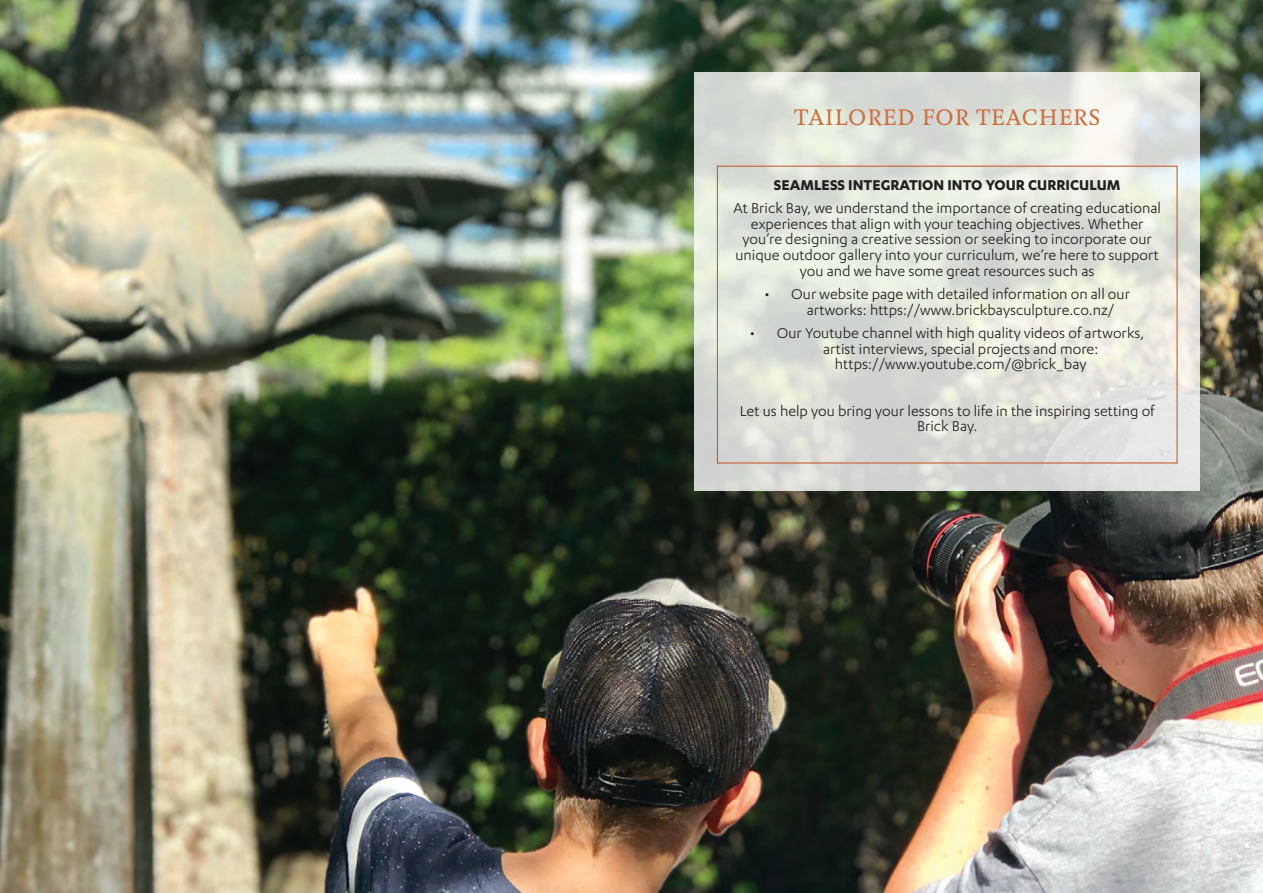
<style>
.page{position:relative;width:1263px;height:893px;background:#fff}
.page>*{position:absolute;margin:0;border:0;box-sizing:border-box;transform-origin:0 0}
.t1{font:500 21px "Feijoa";letter-spacing:.05em;color:#cc6e3e}
.t2{font:16.5px/15.6px "Karbon";color:#231f20;text-align:center}
.t3{font:700 16.5px "Karbon";color:#231f20}
</style>
<div class="page">
<img style="left:0;top:0;width:1263px;height:893px">
<svg style="left:695px;top:72px;width:505px;height:419px;background:#dfe2da"></svg>
<div style="left:717px;top:166px;width:460px;height:297px;border:1px solid #c35627"></div>
<p class="t1" style="left:795px;top:104px;width:307px">TAILORED FOR TEACHERS</p>
<p class="t3" style="left:774px;top:175px;width:348px">SEAMLESS INTEGRATION INTO YOUR CURRICULUM</p>
<p class="t2" style="left:733px;top:200px;width:429px">At Brick Bay, we understand the importance of creating educational experiences that align with your teaching objectives. Whether you’re designing a creative session or seeking to incorporate our unique outdoor gallery into your curriculum, we’re here to support you and we have some great resources such as</p>
<p class="t2" style="left:807px;top:286px;width:325px;text-align:left;text-indent:-43px">• Our website page with detailed information on all our artworks: https://www.brickbaysculpture.co.nz/</p>
<p class="t2" style="left:750px;top:325px;width:396px">• Our Youtube channel with high quality videos of artworks,</p>
<p class="t2" style="left:823px;top:340px;width:277px">artist interviews, special projects and more:</p>
<p class="t2" style="left:835px;top:356px;width:253px">https://www.youtube.com/@brick_bay</p>
<p class="t2" style="left:740px;top:403px;width:416px">Let us help you bring your lessons to life in the inspiring setting of<br>Brick Bay.</p>
</div>
